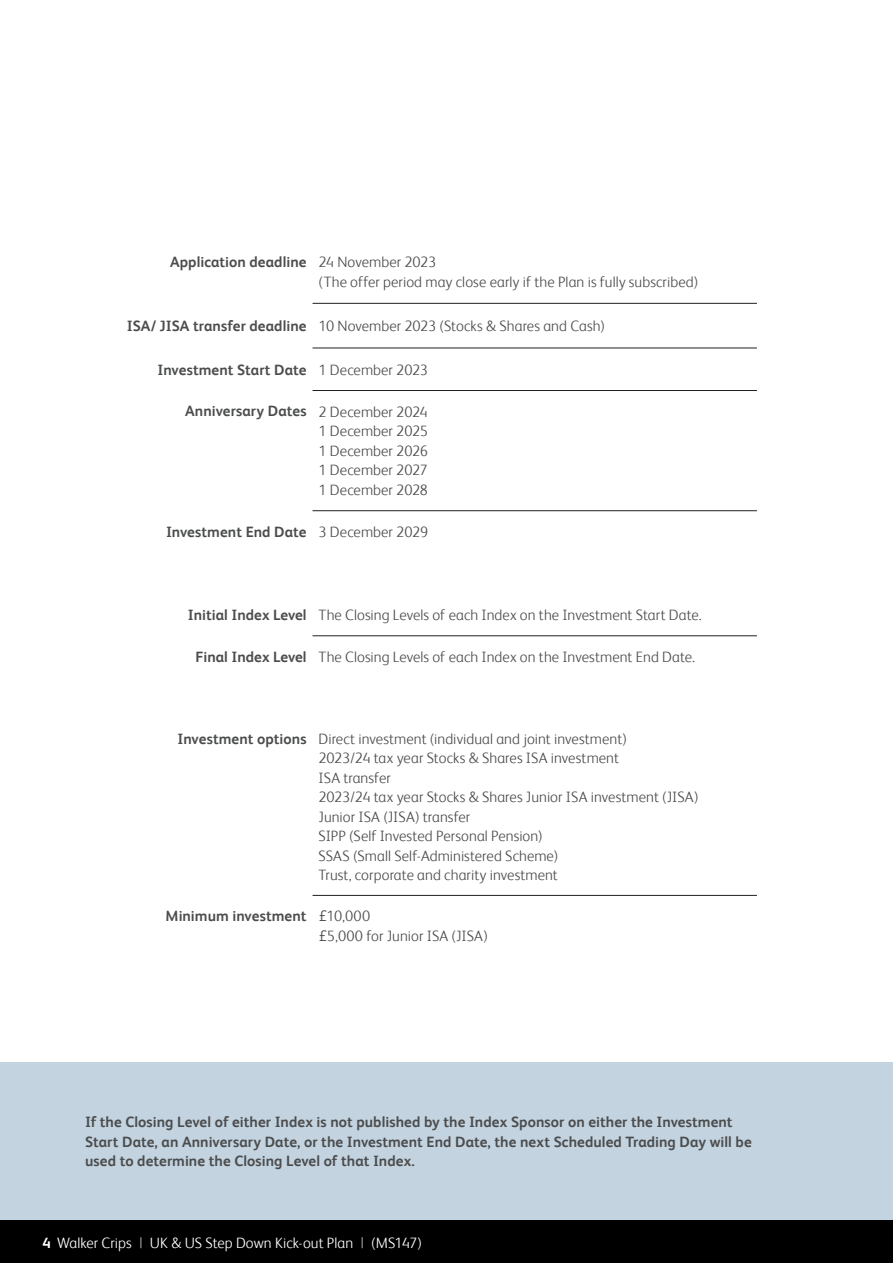
<style>
.page{position:relative;width:893px;height:1263px;background:#fff}
.page>*{position:absolute;margin:0;border:0;box-sizing:border-box;transform-origin:0 0}
.Main_body_text{font:300 15px/19.5px "FS Albert";letter-spacing:.005em;color:#4b4c4d}
.Main_body_text-2{font:700 15px/19.5px "FS Albert";letter-spacing:.005em;color:#4b4c4d}
.Main_body_text-3{font:300 15px "FS Albert";letter-spacing:.005em;color:#fff}
.WC_SI_new_Table_1B{font:700 15px "FS Albert";color:#4b4c4d}
.s1{font-family:"Avenir";font-weight:400}
.s2{font-weight:700}
.s3{font-weight:400;color:#939598}
</style>
<div class="page">
<div style="left:0;top:1062px;width:893px;height:158px;background:#c3d3df"></div>
<hr style="left:313px;top:303px;width:444px;height:1px;background:#231f20">
<hr style="left:313px;top:348px;width:444px;height:1px;background:#231f20">
<hr style="left:313px;top:390px;width:444px;height:1px;background:#231f20">
<hr style="left:313px;top:510px;width:444px;height:1px;background:#231f20">
<hr style="left:313px;top:635px;width:444px;height:1px;background:#231f20">
<hr style="left:313px;top:895px;width:444px;height:1px;background:#231f20">
<div style="left:0;top:1220px;width:893px;height:43px;background:#000"></div>
<p class="Main_body_text-2" style="left:170px;top:252px;width:138px">Application deadline</p>
<p class="Main_body_text" style="left:319px;top:252px;width:381px">24 November 2023<br>(The offer period may close early if the Plan is fully subscribed)</p>
<p class="Main_body_text-2" style="left:127px;top:316px;width:181px">ISA/ JISA transfer deadline</p>
<p class="Main_body_text" style="left:319px;top:316px;width:288px">10 November 2023 (Stocks &amp; Shares and Cash)</p>
<p class="Main_body_text-2" style="left:158px;top:360px;width:150px">Investment Start Date</p>
<p class="Main_body_text" style="left:319px;top:360px;width:111px">1 December 2023</p>
<p class="Main_body_text-2" style="left:185px;top:401px;width:123px">Anniversary Dates</p>
<p class="Main_body_text" style="left:319px;top:402px;width:111px;text-align:justify">2 December 2024<br>1 December 2025<br>1 December 2026<br>1 December 2027<br>1 December 2028</p>
<p class="Main_body_text-2" style="left:166px;top:522px;width:142px">Investment End Date</p>
<p class="Main_body_text" style="left:319px;top:522px;width:111px">3 December 2029</p>
<p class="Main_body_text-2" style="left:188px;top:605px;width:120px">Initial Index Level</p>
<p class="Main_body_text" style="left:319px;top:605px;width:385px">The Closing Levels of each Index on the Investment Start Date.</p>
<p class="WC_SI_new_Table_1B" style="left:196px;top:649px;width:112px">Final Index Level</p>
<p class="Main_body_text" style="left:319px;top:647px;width:378px">The Closing Levels of each Index on the Investment End Date.</p>
<p class="Main_body_text-2" style="left:178px;top:729px;width:131px">Investment options</p>
<p class="Main_body_text" style="left:319px;top:729px;width:381px">Direct investment (individual and joint investment)<br>2023/24 tax year Stocks &amp; Shares ISA investment<br>ISA transfer<br>2023/24 tax year Stocks &amp; Shares Junior ISA investment (JISA)<br>Junior ISA (JISA) transfer<br>SIPP (Self Invested Personal Pension)<br>SSAS (Small Self-Administered Scheme)<br>Trust, corporate and charity investment</p>
<p class="Main_body_text-2" style="left:166px;top:906px;width:142px">Minimum investment</p>
<p class="Main_body_text" style="left:319px;top:906px;width:171px"><span class="s1">£</span>10,000<br><span class="s1">£</span>5,000 for Junior ISA (JISA)</p>
<p class="Main_body_text-2" style="left:85px;top:1112px;width:668px">If the Closing Level of either Index is not published by the Index Sponsor on either the Investment<br>Start Date, an Anniversary Date, or the Investment End Date, the next Scheduled Trading Day will be used to determine the Closing Level of that Index.</p>
<p class="Main_body_text-3" style="left:43px;top:1234px;width:381px"><span class="s2">4</span> Walker Crips <span class="s3">|</span> UK &amp; US Step Down Kick-out Plan <span class="s3">|</span> (MS147)</p>
</div>
